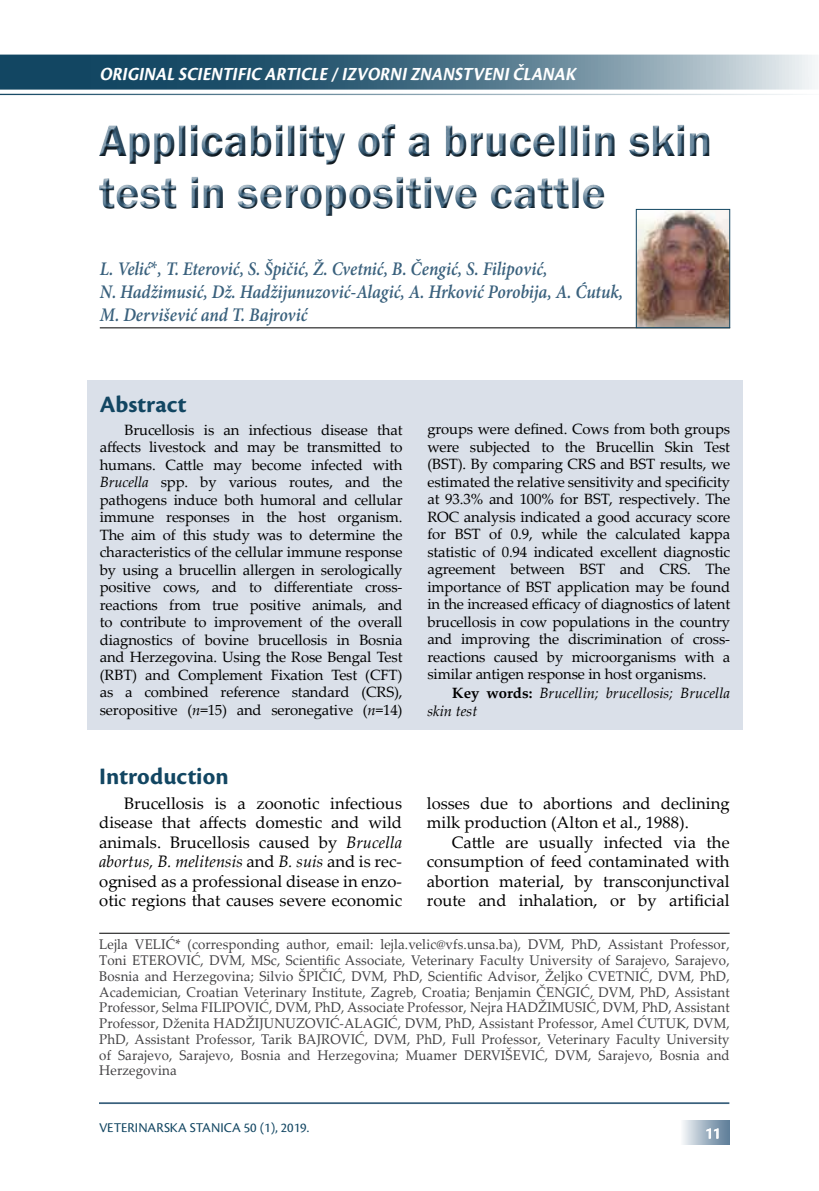
<style>
.page{position:relative;width:819px;height:1191px;background:#fff}
.page>*{position:absolute;margin:0;border:0;box-sizing:border-box;transform-origin:0 0}
.t1{font:600 45.5px/52.5px "Franklin Gothic";color:#3a617d}
.t2{font:700 24.5px "Cronos Pro";letter-spacing:.005em;color:#124662}
.t3{font:italic 600 19.25px/22.8px "Minion Pro";letter-spacing:-.005em;color:#3a617d;scale:.9 1}
.t4{font:italic 700 19.25px "Cronos Pro";color:#fff;scale:.9 1}
.t5{font:16.62px/19.6px "Palatino Linotype";color:#000;text-align:justify}
.t6{font:15.75px "Cronos Pro";color:#fff}
.t7{font:14.88px/17.5px "Palatino Linotype";letter-spacing:-.01em;color:#000;text-align:justify}
.t8{font:italic 14.88px/18.4px "Palatino Linotype";color:#000}
.t9{font:14px/15.8px "Palatino Linotype";letter-spacing:.01em;color:#414042;text-align:justify;scale:.95 1}
.t10{font:14px "Cronos Pro";color:#124662}
.s1{font-family:"Palatino Linotype";font-weight:400;font-style:normal}
.s2{font-style:italic}
.s3{font-weight:700;font-style:normal}
</style>
<div class="page">
<hr style="left:99px;top:1102px;width:630px;height:2px;background:#3a617d">
<svg style="left:0;top:55px;width:815px;height:35px;background:#557a8e"></svg>
<hr style="left:0;top:94px;width:819px;height:1px;background:#124662">
<div style="left:680px;top:1120px;width:49px;height:25px;background:linear-gradient(to right,#f7f9fa,#597995)"></div>
<svg style="left:705px;top:1127px;width:14px;height:12px"></svg>
<svg style="left:99px;top:124px;width:616px;height:92px"></svg>
<hr style="left:100px;top:327px;width:630px;height:1px;background:#000">
<img style="left:637px;top:211px;width:91px;height:115px">
<div style="left:635px;top:209px;width:95px;height:119px;border:1px solid #124662"></div>
<hr style="left:99px;top:933px;width:630px;height:1px;background:#000">
<div style="left:87px;top:380px;width:655px;height:350px;background:#dae0e9"></div>
<p class="t4" style="left:99px;top:63px;width:535px">ORIGINAL SCIENTIFIC ARTICLE /IZVORNIZNANSTVENIČLANAK</p>
<h1 class="t1" style="left:99px;top:115px;width:614px">Applicability of a brucellin skin test in seropositive cattle</h1>
<p class="t3" style="left:100px;top:257px;width:583px">L. Velić<span class="s1">*</span>, T. Eterović, S. Špičić, Ž. Cvetnić, B. Čengić, S. Filipović,<br>N. Hadžimusić, Dž. Hadžijunuzović-Alagić, A. Hrković Porobija, A. Ćutuk,<br>M. Dervišević and T. Bajrović</p>
<h2 class="t2" style="left:100px;top:390px;width:88px">Abstract</h2>
<p class="t7" style="left:100px;top:420px;width:304px;text-indent:25px">Brucellosis is an infectious disease that affects livestock and may be transmitted to humans. Cattle may become infected with <span class="s2">Brucella</span> spp. by various routes, and the pathogens induce both humoral and cellular immune responses in the host organism.<br>The aim of this study was to determine the characteristics of the cellular immune response by using a brucellin allergen in serologically positive cows, and to differentiate cross&shy;reactions from true positive animals, and to contribute to improvement of the overall diagnostics of bovine brucellosis in Bosnia and Herzegovina. Using the Rose Bengal Test (RBT) and Complement Fixation Test (CFT) as a combined reference standard (CRS), seropositive (<span class="s2">n</span>=15) and seronegative (<span class="s2">n</span>=14)</p>
<p class="t7" style="left:427px;top:420px;width:304px">groups were defined. Cows from both groups were subjected to the Brucellin Skin Test (BST). By comparing CRS and BST results, we estimated the relative sensitivity and specificity at 93.3% and 100% for BST, respectively. The ROC analysis indicated a good accuracy score for BST of 0.9, while the calculated kappa statistic of 0.94 indicated excellent diagnostic agreement between BST and CRS. The importance of BST application may be found in the increased efficacy of diagnostics of latent brucellosis in cow populations in the country and improving the discrimination of cross&shy;reactions caused by microorganisms with a similar antigen response in host organisms.</p>
<p class="t8" style="left:427px;top:683px;width:304px;text-indent:25px"><span class="s3">Key words:</span> Brucellin; brucellosis; Brucella skin test</p>
<h2 class="t2" style="left:99px;top:762px;width:131px">Introduction</h2>
<p class="t5" style="left:99px;top:792px;width:304px;text-indent:25px">Brucellosis is a zoonotic infectious disease that affects domestic and wild animals. Brucellosis caused by <span class="s2">Brucella abortus, B. melitensis</span> and <span class="s2">B. suis</span> and is rec&shy;ognised as a professional disease in enzo&shy;otic regions that causes severe economic</p>
<p class="t5" style="left:427px;top:792px;width:304px">losses due to abortions and declining milk production (Alton et al., 1988).</p>
<p class="t5" style="left:427px;top:831px;width:304px;text-indent:25px">Cattle are usually infected via the consumption of feed contaminated with abortion material, by transconjunctival route and inhalation, or by artificial</p>
<p class="t9" style="left:99px;top:936px;width:665px">Lejla VELIĆ* (corresponding author, email: lejla.velic@vfs.unsa.ba), DVM, PhD, Assistant Professor, Toni ETEROVIĆ, DVM, MSc, Scientific Associate, Veterinary Faculty University of Sarajevo, Sarajevo, Bosnia and Herzegovina; Silvio ŠPIČIĆ, DVM, PhD, Scientific Advisor, Željko CVETNIĆ, DVM, PhD, Academician, Croatian Veterinary Institute, Zagreb, Croatia; Benjamin ČENGIĆ, DVM, PhD, Assistant Professor, Selma FILIPOVIĆ, DVM, PhD, Associate Professor, Nejra HADŽIMUSIĆ, DVM, PhD, Assistant Professor, Dženita HADŽIJUNUZOVIĆ-ALAGIĆ, DVM, PhD, Assistant Professor, Amel ĆUTUK, DVM, PhD, Assistant Professor, Tarik BAJROVIĆ, DVM, PhD, Full Professor, Veterinary Faculty University of Sarajevo, Sarajevo, Bosnia and Herzegovina; Muamer DERVIŠEVIĆ, DVM, Sarajevo, Bosnia and Herzegovina</p>
<p class="t10" style="left:99px;top:1119px;width:212px">VETERINARSKA STANICA 50 (1), 2019.</p>
<p class="t6" style="left:705px;top:1124px;width:16px">11</p>
</div>
